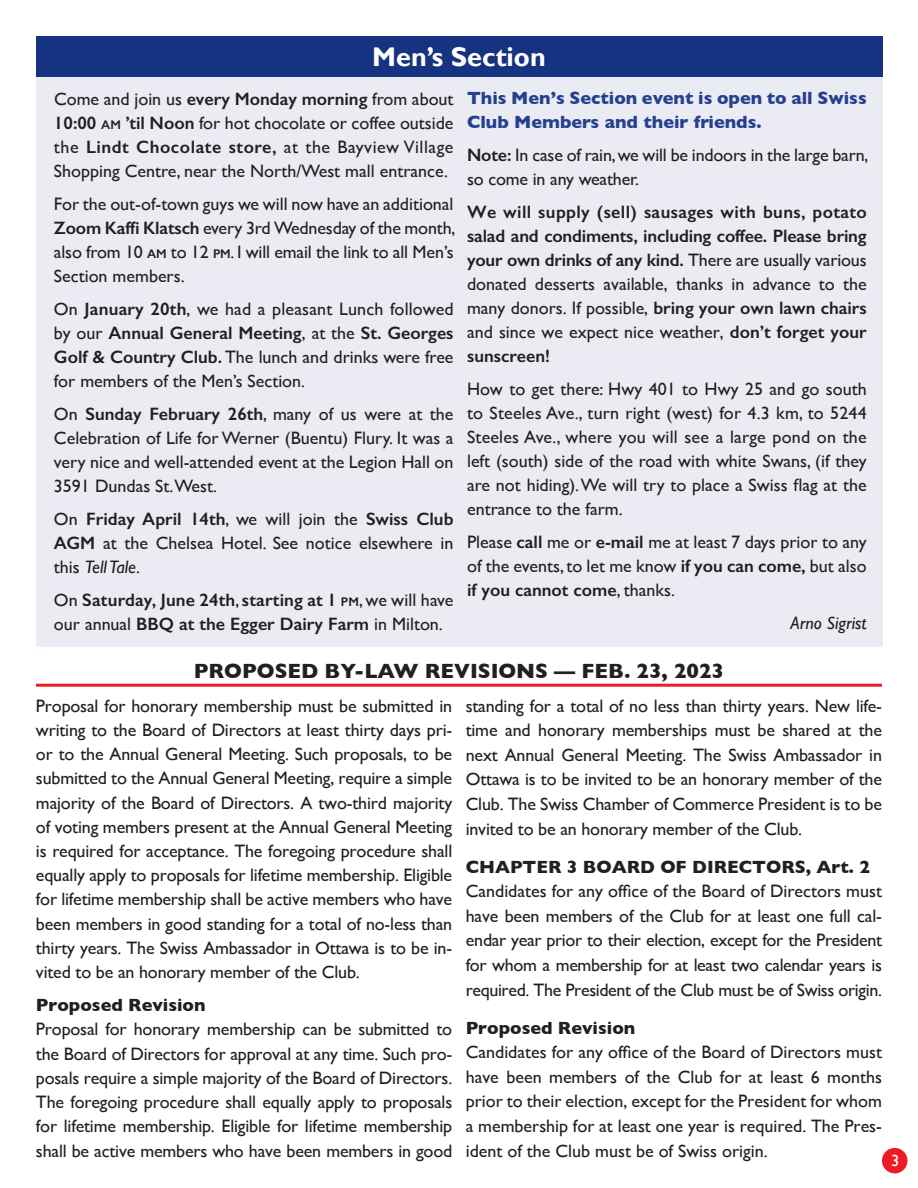
<style>
.page{position:relative;width:918px;height:1188px;background:#fff}
.page>*{position:absolute;margin:0;border:0;box-sizing:border-box;transform-origin:0 0}
.t1{font:700 27px "Gill Sans";color:#fff}
.t2{font:700 21px "Gill Sans";color:#221f1f}
.t3{font:18px/24px "Gill Sans";color:#221f1f;text-align:justify}
.t4{font:600 18px/24px "Gill Sans";color:#221f1f}
.t5{font:700 18px/24px "Gill Sans";color:#24408e}
.t6{font:700 18px "Gill Sans";color:#221f1f}
.t7{font:italic 18px "Gill Sans";color:#221f1f}
.t8{font:16.5px "Gill Sans";color:#fff}
.s1{font-weight:600}
.s2{font-weight:600;font-size:12.6px}
.s3{font-style:italic}
.s4{font-weight:400}
.s5{font-size:12.6px}
</style>
<div class="page">
<div style="left:882px;top:1148px;width:26px;height:25px;background:#ed1c24;border-radius:50%"></div>
<div style="left:36px;top:36px;width:846px;height:610px;background:#ebebf4"></div>
<div style="left:36px;top:36px;width:846px;height:40px;background:#153380"></div>
<hr style="left:36px;top:684px;width:846px;height:3px;background:#ed1c24">
<h1 class="t1" style="left:372px;top:45px;width:175px">Men’s Section</h1>
<p class="t3" style="left:54px;top:88px;width:401px">Come and join us <span class="s1">every Monday morning</span> from about <span class="s1">10:00</span> <span class="s2">AM</span> <span class="s1">’til Noon</span> for hot chocolate or coffee outside the <span class="s1">Lindt Chocolate store,</span> at the Bayview Village Shopping Centre, near the North/West mall entrance.</p>
<p class="t3" style="left:54px;top:193px;width:403px">For the out-of-town guys we will now have an additional <span class="s1">Zoom Kaffi Klatsch</span> every 3rd Wednesday of the month, also from 10 <span class="s2">AM</span> to 12 <span class="s2">PM</span>. I will email the link to all Men’s Section members.</p>
<p class="t3" style="left:54px;top:298px;width:401px">On <span class="s1">January 20th</span>, we had a pleasant Lunch followed by our <span class="s1">Annual General Meeting</span>, at the <span class="s1">St. Georges Golf &amp; Country Club.</span> The lunch and drinks were free for members of the Men’s Section.</p>
<p class="t3" style="left:54px;top:403px;width:401px">On <span class="s1">Sunday February 26th</span>, many of us were at the Celebration of Life for Werner (Buentu) Flury. It was a very nice and well-attended event at the Legion Hall on 3591 Dundas St.West.</p>
<p class="t3" style="left:54px;top:508px;width:401px">On <span class="s1">Friday April 14th</span>, we will join the <span class="s1">Swiss Club AGM</span> at the Chelsea Hotel. See notice elsewhere in this <span class="s3">Tell Tale</span>.</p>
<p class="t4" style="left:54px;top:589px;width:401px"><span class="s4">On</span> Saturday, June 24th<span class="s4">,</span> starting at 1 <span class="s5">PM</span><span class="s4">, we will have our annual</span> BBQ at the Egger Dairy Farm <span class="s4">in Milton.</span></p>
<p class="t5" style="left:467px;top:87px;width:401px">This Men’s Section event is open to all Swiss<br>Club Members and their friends.</p>
<p class="t3" style="left:467px;top:144px;width:403px"><span class="s1">Note:</span> In case of rain, we will be indoors in the large barn, so come in any weather.</p>
<p class="t4" style="left:467px;top:202px;width:401px;text-align:justify">We will supply (sell) sausages with buns, potato salad and condiments, including coffee. Please bring your own drinks of any kind. <span class="s4">There are usually various donated desserts available, thanks in advance to the many donors. If possible,</span> bring your own lawn chairs <span class="s4">and since we expect nice weather,</span> don’t forget your sunscreen!</p>
<p class="t3" style="left:467px;top:378px;width:401px">How to get there: Hwy 401 to Hwy 25 and go south to Steeles Ave., turn right (west) for 4.3 km, to 5244<br>Steeles Ave., where you will see a large pond on the left (south) side of the road with white Swans, (if they are not hiding). We will try to place a Swiss flag at the entrance to the farm.</p>
<p class="t3" style="left:467px;top:531px;width:401px">Please <span class="s1">call</span> me or <span class="s1">e-mail</span> me at least 7 days prior to any of the events, to let me know <span class="s1">if you can come,</span> but also <span class="s1">if you cannot come</span>, thanks.</p>
<p class="t7" style="left:790px;top:615px;width:78px">Arno Sigrist</p>
<p class="t2" style="left:194px;top:662px;width:532px">PROPOSED BY-LAW REVISIONS — FEB. 23, 2023</p>
<p class="t3" style="left:36px;top:695px;width:418px">Proposal for honorary membership must be submitted in writing to the Board of Directors at least thirty days pri&shy;or to the Annual General Meeting. Such proposals, to be submitted to the Annual General Meeting, require a simple majority of the Board of Directors. A two-third majority of voting members present at the Annual General Meeting is required for acceptance. The foregoing procedure shall equally apply to proposals for lifetime membership. Eligible for lifetime membership shall be active members who have been members in good standing for a total of no-less than thirty years. The Swiss Ambassador in Ottawa is to be in&shy;vited to be an honorary member of the Club.</p>
<p class="t6" style="left:36px;top:998px;width:171px">Proposed Revision</p>
<p class="t3" style="left:36px;top:1019px;width:418px">Proposal for honorary membership can be submitted to the Board of Directors for approval at any time. Such pro&shy;posals require a simple majority of the Board of Directors.<br>The foregoing procedure shall equally apply to proposals for lifetime membership. Eligible for lifetime membership shall be active members who have been members in good</p>
<p class="t3" style="left:466px;top:695px;width:418px;line-height:24.6px">standing for a total of no less than thirty years. New life&shy;time and honorary memberships must be shared at the next Annual General Meeting. The Swiss Ambassador in Ottawa is to be invited to be an honorary member of the Club. The Swiss Chamber of Commerce President is to be invited to be an honorary member of the Club.</p>
<p class="t6" style="left:466px;top:859px;width:406px">CHAPTER 3 BOARD OF DIRECTORS, Art. 2</p>
<p class="t3" style="left:466px;top:879px;width:418px;line-height:24.6px">Candidates for any office of the Board of Directors must have been members of the Club for at least one full cal&shy;endar year prior to their election, except for the President for whom a membership for at least two calendar years is required. The President of the Club must be of Swiss origin.</p>
<p class="t6" style="left:466px;top:1020px;width:171px">Proposed Revision</p>
<p class="t3" style="left:466px;top:1040px;width:418px;line-height:24.6px">Candidates for any office of the Board of Directors must have been members of the Club for at least 6 months prior to their election, except for the President for whom a membership for at least one year is required. The Pres&shy;ident of the Club must be of Swiss origin.</p>
<p class="t8" style="left:891px;top:1154px;width:10px">3</p>
</div>
